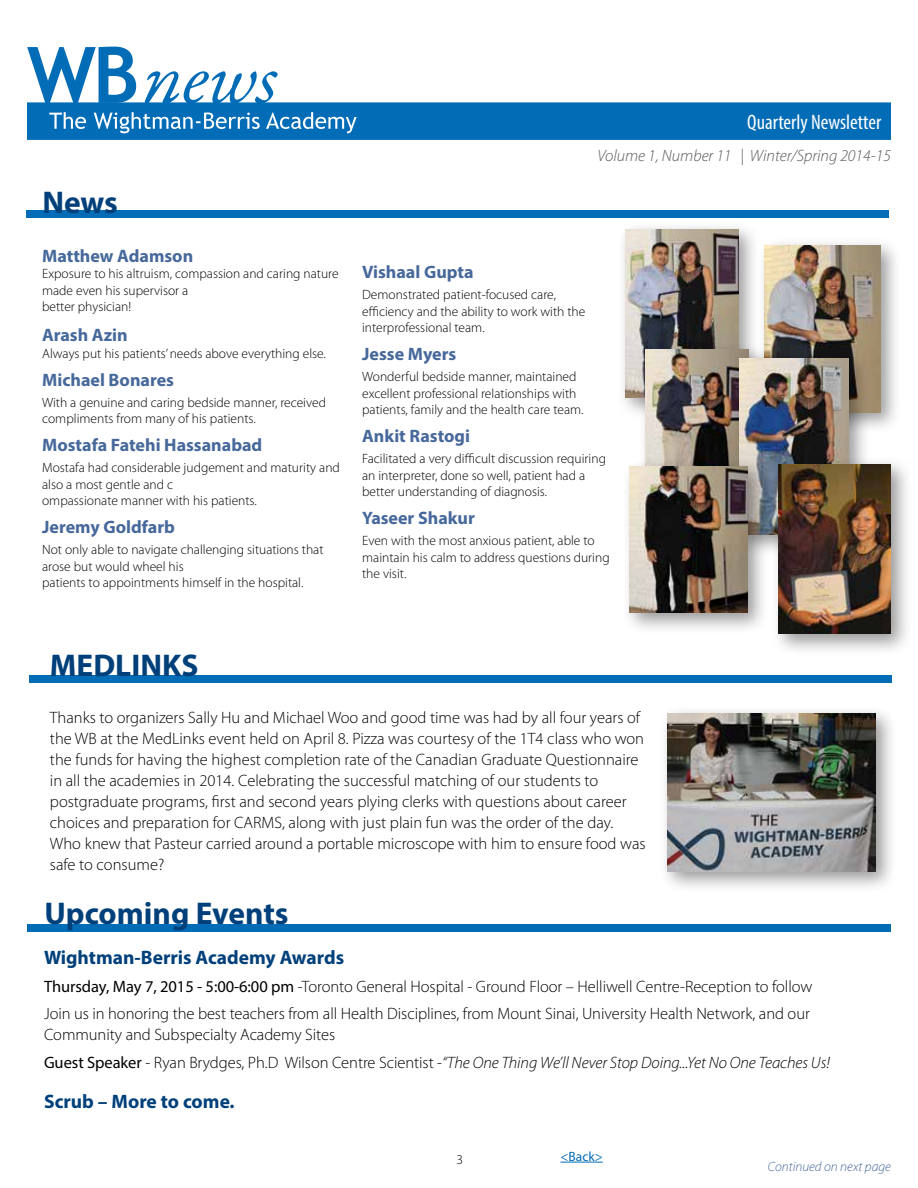
<style>
.page{position:relative;width:918px;height:1188px;background:#fff}
.page>*{position:absolute;margin:0;border:0;box-sizing:border-box;transform-origin:0 0}
.t1{font:700 31.5px "Myriad Pro";color:#00407a}
.t2{font:condensed 21px "Myriad Pro";color:#fff}
.t3{font:700 19.5px "Myriad Pro";color:#00407a}
.t4{font:700 18px "Myriad Pro";color:#46689b}
.t5{font:300 16.5px/21px "Myriad Pro";color:#000}
.t6{font:italic 300 16.5px "Myriad Pro";color:#58595b}
.t7{font:300 13.5px/16.5px "Myriad Pro";color:#000}
.t8{font:italic 300 13.5px "Myriad Pro";color:#426599}
.t9{font:13.5px "Myriad Pro";color:#036cb6}
.s1{font-weight:400}
.s2{font-style:italic}
</style>
<div class="page">
<div style="left:27px;top:102px;width:864px;height:38px;background:#036cb6"></div>
<svg style="left:27px;top:47px;width:251px;height:56px"></svg>
<svg style="left:49px;top:112px;width:308px;height:21px"></svg>
<div style="left:26px;top:211px;width:862px;height:7px;background:#036cb6"></div>
<div style="left:756px;top:237px;width:146px;height:197px;background:#000;opacity:.4"></div>
<img style="left:765px;top:245px;width:115px;height:167px">
<div style="left:617px;top:221px;width:144px;height:198px;background:#000;opacity:.4"></div>
<img style="left:625px;top:230px;width:113px;height:167px">
<div style="left:638px;top:342px;width:132px;height:176px;background:#000;opacity:.4"></div>
<img style="left:646px;top:350px;width:85px;height:108px">
<div style="left:731px;top:350px;width:139px;height:207px;background:#000;opacity:.4"></div>
<img style="left:740px;top:359px;width:108px;height:176px">
<div style="left:770px;top:456px;width:143px;height:200px;background:#000;opacity:.4"></div>
<img style="left:779px;top:464px;width:112px;height:170px">
<div style="left:659px;top:705px;width:239px;height:188px;background:#000;opacity:.4"></div>
<img style="left:667px;top:714px;width:209px;height:157px">
<div style="left:29px;top:675px;width:862px;height:8px;background:#036cb6"></div>
<div style="left:621px;top:458px;width:148px;height:177px;background:#000;opacity:.4"></div>
<img style="left:630px;top:467px;width:117px;height:146px">
<div style="left:28px;top:924px;width:863px;height:7px;background:#036cb6"></div>
<hr style="left:561px;top:1162px;width:42px;height:1px;background:#036cb6">
<p class="t2" style="left:747px;top:110px;width:136px">Quarterly Newsletter</p>
<h1 class="t1" style="left:43px;top:181px;width:77px">News</h1>
<p class="t4" style="left:42px;top:244px;width:153px">Matthew Adamson</p>
<p class="t7" style="left:42px;top:266px;width:298px">Exposure to his altruism, compassion and caring nature made even his supervisor a<br>better physician!</p>
<p class="t4" style="left:42px;top:324px;width:87px">Arash Azin</p>
<p class="t7" style="left:42px;top:345px;width:285px">Always put his patients’ needs above everything else.</p>
<p class="t4" style="left:42px;top:368px;width:133px">Michael Bonares</p>
<p class="t7" style="left:42px;top:394px;width:285px">With a genuine and caring bedside manner, received compliments from many of his patients.</p>
<p class="t4" style="left:42px;top:433px;width:222px">Mostafa Fatehi Hassanabad</p>
<p class="t7" style="left:42px;top:459px;width:299px">Mostafa had considerable judgement and maturity and also a most gentle and c<br>ompassionate manner with his patients.</p>
<p class="t4" style="left:42px;top:515px;width:134px">Jeremy Goldfarb</p>
<p class="t7" style="left:42px;top:541px;width:283px">Not only able to navigate challenging situations that arose but would wheel his<br>patients to appointments himself in the hospital.</p>
<p class="t6" style="left:597px;top:145px;width:295px">Volume 1, Number 11 | Winter/Spring 2014-15</p>
<p class="t4" style="left:362px;top:261px;width:113px">Vishaal Gupta</p>
<p class="t7" style="left:362px;top:287px;width:225px">Demonstrated patient-focused care, efficiency and the ability to work with the interprofessional team.</p>
<p class="t4" style="left:362px;top:343px;width:96px">Jesse Myers</p>
<p class="t7" style="left:362px;top:369px;width:223px">Wonderful bedside manner, maintained excellent professional relationships with patients, family and the health care team.</p>
<p class="t4" style="left:362px;top:424px;width:109px">Ankit Rastogi</p>
<p class="t7" style="left:362px;top:450px;width:245px">Facilitated a very difficult discussion requiring an interpreter, done so well, patient had a better understanding of diagnosis.</p>
<p class="t4" style="left:362px;top:506px;width:114px">Yaseer Shakur</p>
<p class="t7" style="left:362px;top:532px;width:249px">Even with the most anxious patient, able to maintain his calm to address questions during the visit.</p>
<h1 class="t1" style="left:50px;top:645px;width:150px">MEDLINKS</h1>
<p class="t5" style="left:50px;top:707px;width:597px">Thanks to organizers Sally Hu and Michael Woo and good time was had by all four years of the WB at the MedLinks event held on April 8. Pizza was courtesy of the 1T4 class who won the funds for having the highest completion rate of the Canadian Graduate Questionnaire in all the academies in 2014. Celebrating the successful matching of our students to postgraduate programs, first and second years plying clerks with questions about career choices and preparation for CARMS, along with just plain fun was the order of the day.<br>Who knew that Pasteur carried around a portable microscope with him to ensure food was safe to consume?</p>
<h1 class="t1" style="left:44px;top:893px;width:246px">Upcoming Events</h1>
<p class="t3" style="left:44px;top:945px;width:302px">Wightman-Berris Academy Awards</p>
<p class="t5" style="left:44px;top:972px;width:770px;line-height:27.8px"><span class="s1">Thursday, May 7, 2015 - 5:00-6:00 pm</span> -Toronto General Hospital - Ground Floor – Helliwell Centre-Reception to follow<br>Join us in honoring the best teachers from all Health Disciplines, from Mount Sinai, University Health Network, and our</p>
<p class="t5" style="left:44px;top:1021px;width:787px;line-height:27.8px">Community and Subspecialty Academy Sites<br><span class="s1">Guest Speaker</span> - Ryan Brydges, Ph.D Wilson Centre Scientist -<span class="s2">“The One Thing We’ll Never Stop Doing...Yet No One Teaches Us!</span></p>
<p class="t3" style="left:44px;top:1088px;width:192px">Scrub – More to come.</p>
<p class="t7" style="left:456px;top:1151px;width:8px">3</p>
<p class="t9" style="left:561px;top:1148px;width:44px">&lt;Back&gt;</p>
<p class="t8" style="left:768px;top:1159px;width:125px">Continued on next page</p>
</div>
